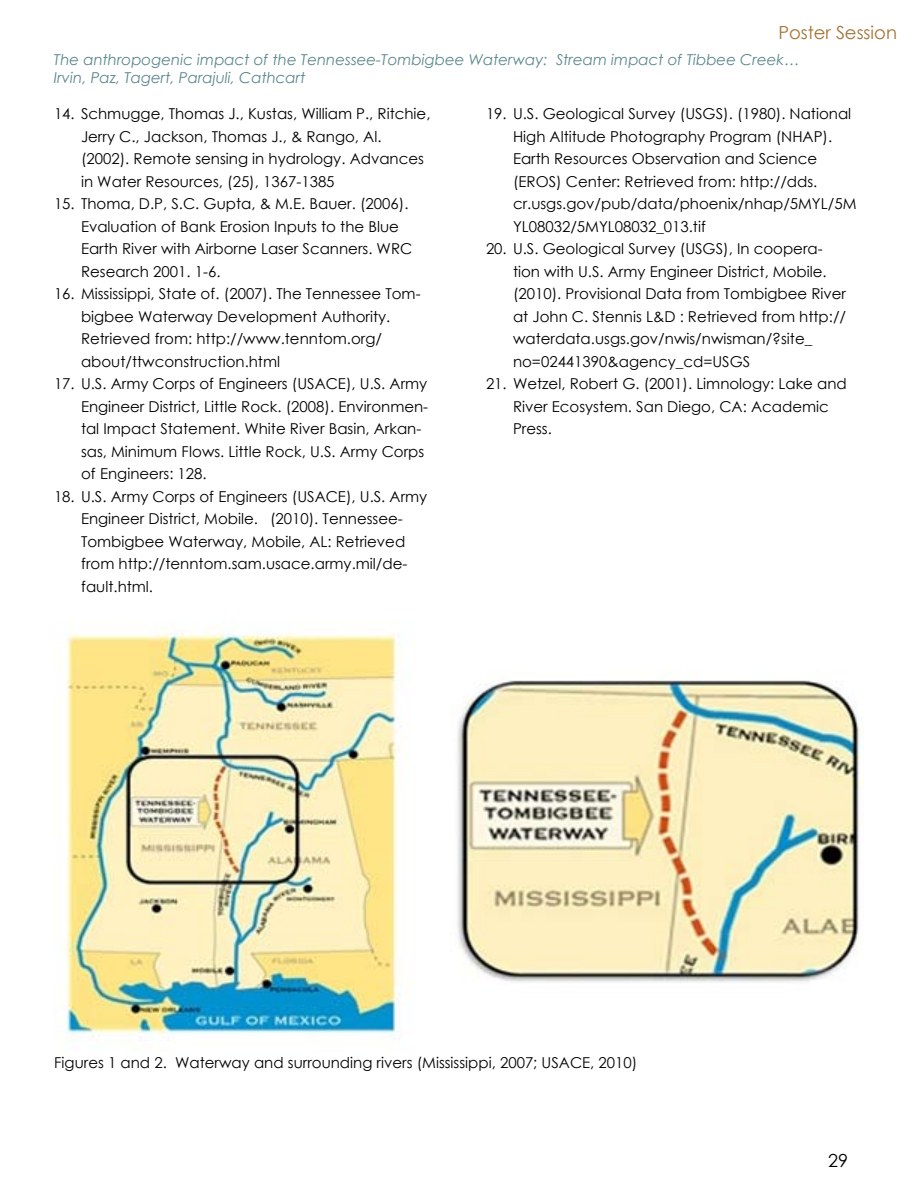
<style>
.page{position:relative;width:918px;height:1188px;background:#fff}
.page>*{position:absolute;margin:0;border:0;box-sizing:border-box;transform-origin:0 0}
.t1{font:18px "Century Gothic";color:#a67233}
.t2{font:18px "Century Gothic";color:#000}
.t3{font:15px/22.5px "Century Gothic";color:#000}
.t4{font:italic 15px/18px "Century Gothic";color:#5a878c}
</style>
<div class="page">
<img style="left:66px;top:621px;width:798px;height:420px">
<p class="t1" style="left:778px;top:20px;width:120px">Poster Session</p>
<p class="t4" style="left:54px;top:51px;width:747px">The anthropogenic impact of the Tennessee-Tombigbee Waterway: Stream impact of Tibbee Creek…<br>Irvin, Paz, Tagert, Parajuli, Cathcart</p>
<p class="t3" style="left:81px;top:102px;width:351px;text-indent:-27px">14. Schmugge, Thomas J., Kustas, William P., Ritchie, Jerry C., Jackson, Thomas J., &amp; Rango, Al. (2002). Remote sensing in hydrology. Advances in Water Resources, (25), 1367-1385</p>
<p class="t3" style="left:81px;top:192px;width:333px;text-indent:-27px">15. Thoma, D.P, S.C. Gupta, &amp; M.E. Bauer. (2006).<br>Evaluation of Bank Erosion Inputs to the Blue Earth River with Airborne Laser Scanners. WRC Research 2001. 1-6.</p>
<p class="t3" style="left:81px;top:282px;width:341px;text-indent:-27px">16. Mississippi, State of. (2007). The Tennessee Tom&shy;bigbee Waterway Development Authority.<br>Retrieved from: http://www.tenntom.org/ about/ttwconstruction.html</p>
<p class="t3" style="left:81px;top:372px;width:349px;text-indent:-27px">17. U.S. Army Corps of Engineers (USACE), U.S. Army Engineer District, Little Rock. (2008). Environmen&shy;tal Impact Statement. White River Basin, Arkan&shy;sas, Minimum Flows. Little Rock, U.S. Army Corps of Engineers: 128.</p>
<p class="t3" style="left:81px;top:485px;width:348px;text-indent:-27px">18. U.S. Army Corps of Engineers (USACE), U.S. Army Engineer District, Mobile. (2010). Tennessee-Tombigbee Waterway, Mobile, AL: Retrieved from http://tenntom.sam.usace.army.mil/de&shy;fault.html.</p>
<p class="t3" style="left:513px;top:102px;width:345px;text-indent:-27px">19. U.S. Geological Survey (USGS). (1980). National High Altitude Photography Program (NHAP).<br>Earth Resources Observation and Science (EROS) Center: Retrieved from: http://dds. cr.usgs.gov/pub/data/phoenix/nhap/5MYL/5M YL08032/5MYL08032_013.tif</p>
<p class="t3" style="left:513px;top:237px;width:335px;text-indent:-27px">20. U.S. Geological Survey (USGS), In coopera&shy;tion with U.S. Army Engineer District, Mobile. (2010). Provisional Data from Tombigbee River at John C. Stennis L&amp;D : Retrieved from http:// waterdata.usgs.gov/nwis/nwisman/?site_ no=02441390&amp;agency_cd=USGS</p>
<p class="t3" style="left:513px;top:372px;width:335px;text-indent:-27px">21. Wetzel, Robert G. (2001). Limnology: Lake and<br>River Ecosystem. San Diego, CA: Academic<br>Press.</p>
<p class="t3" style="left:54px;top:1051px;width:585px">Figures 1 and 2. Waterway and surrounding rivers (Mississippi, 2007; USACE, 2010)</p>
<p class="t2" style="left:828px;top:1148px;width:21px">29</p>
</div>
